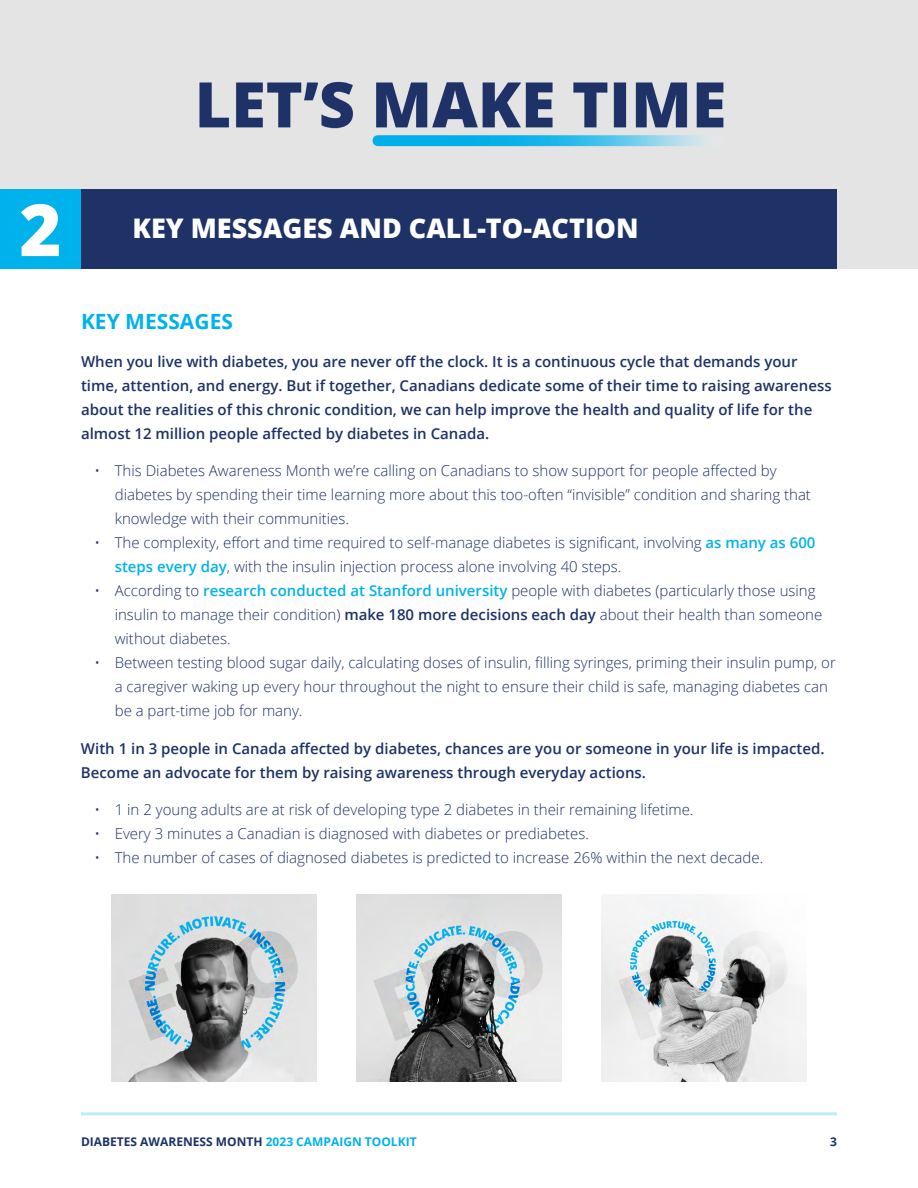
<style>
.page{position:relative;width:918px;height:1188px;background:#fff}
.page>*{position:absolute;margin:0;border:0;box-sizing:border-box;transform-origin:0 0}
.t1{font:800 72px "Open Sans";color:#fff}
.t2{font:800 27px "Open Sans";color:#fff}
.t3{font:700 21px "Open Sans";color:#00b2eb}
.t4{font:300 15px/24px "Open Sans";color:#1e3268}
.t5{font:600 15px/24px "Open Sans";color:#1e3268}
.t6{font:700 12px "Open Sans";color:#1e3268}
.s1{font-weight:600;color:#00b2eb}
.s2{font-weight:600}
.s3{color:#00b2eb}
</style>
<div class="page">
<hr style="left:81px;top:1112px;width:756px;height:3px;background:#00b2eb">
<img style="left:112px;top:894px;width:204px;height:187px">
<img style="left:0;top:0;width:918px;height:268px">
<div style="left:0;top:189px;width:81px;height:79px;background:#00b2eb"></div>
<div style="left:81px;top:189px;width:756px;height:79px;background:#1e3268"></div>
<img style="left:357px;top:894px;width:204px;height:187px">
<img style="left:602px;top:895px;width:204px;height:186px">
<svg style="left:128px;top:923px;width:178px;height:118px;background:#acb9be"></svg>
<svg style="left:373px;top:923px;width:178px;height:118px;background:#aab4b7"></svg>
<svg style="left:618px;top:923px;width:178px;height:118px"></svg>
<h1 class="t1" style="left:19px;top:175px;width:44px">2</h1>
<h2 class="t2" style="left:132px;top:208px;width:508px">KEY MESSAGES AND CALL-TO-ACTION</h2>
<h3 class="t3" style="left:81px;top:307px;width:153px">KEY MESSAGES</h3>
<p class="t5" style="left:81px;top:349px;width:752px">When you live with diabetes, you are never off the clock. It is a continuous cycle that demands your time, attention, and energy. But if together, Canadians dedicate some of their time to raising awareness about the realities of this chronic condition, we can help improve the health and quality of life for the almost 12 million people affected by diabetes in Canada.</p>
<p class="t4" style="left:115px;top:458px;width:698px;text-indent:-20px">• This Diabetes Awareness Month we’re calling on Canadians to show support for people affected by diabetes by spending their time learning more about this too-often “invisible” condition and sharing that knowledge with their communities.</p>
<p class="t4" style="left:115px;top:530px;width:702px;text-indent:-20px">• The complexity, effort and time required to self-manage diabetes is significant, involving <span class="s1">as many as 600 steps every day</span>, with the insulin injection process alone involving 40 steps.</p>
<p class="t4" style="left:115px;top:578px;width:709px;text-indent:-20px">• According to <span class="s1">research conducted at Stanford university</span> people with diabetes (particularly those using insulin to manage their condition) <span class="s2">make 180 more decisions each day</span> about their health than someone without diabetes.</p>
<p class="t4" style="left:115px;top:650px;width:723px;text-indent:-20px">• Between testing blood sugar daily, calculating doses of insulin, filling syringes, priming their insulin pump, or a caregiver waking up every hour throughout the night to ensure their child is safe, managing diabetes can be a part-time job for many.</p>
<p class="t5" style="left:81px;top:736px;width:745px">With 1 in 3 people in Canada affected by diabetes, chances are you or someone in your life is impacted.<br>Become an advocate for them by raising awareness through everyday actions.</p>
<p class="t4" style="left:94px;top:797px;width:601px">• 1 in 2 young adults are at risk of developing type 2 diabetes in their remaining lifetime.</p>
<p class="t4" style="left:94px;top:821px;width:496px">• Every 3 minutes a Canadian is diagnosed with diabetes or prediabetes.</p>
<p class="t4" style="left:94px;top:845px;width:670px">• The number of cases of diagnosed diabetes is predicted to increase 26% within the next decade.</p>
<p class="t6" style="left:81px;top:1133px;width:337px">DIABETES AWARENESS MONTH <span class="s3">2023 CAMPAIGN TOOLKIT</span></p>
<p class="t6" style="left:830px;top:1133px;width:8px">3</p>
</div>
